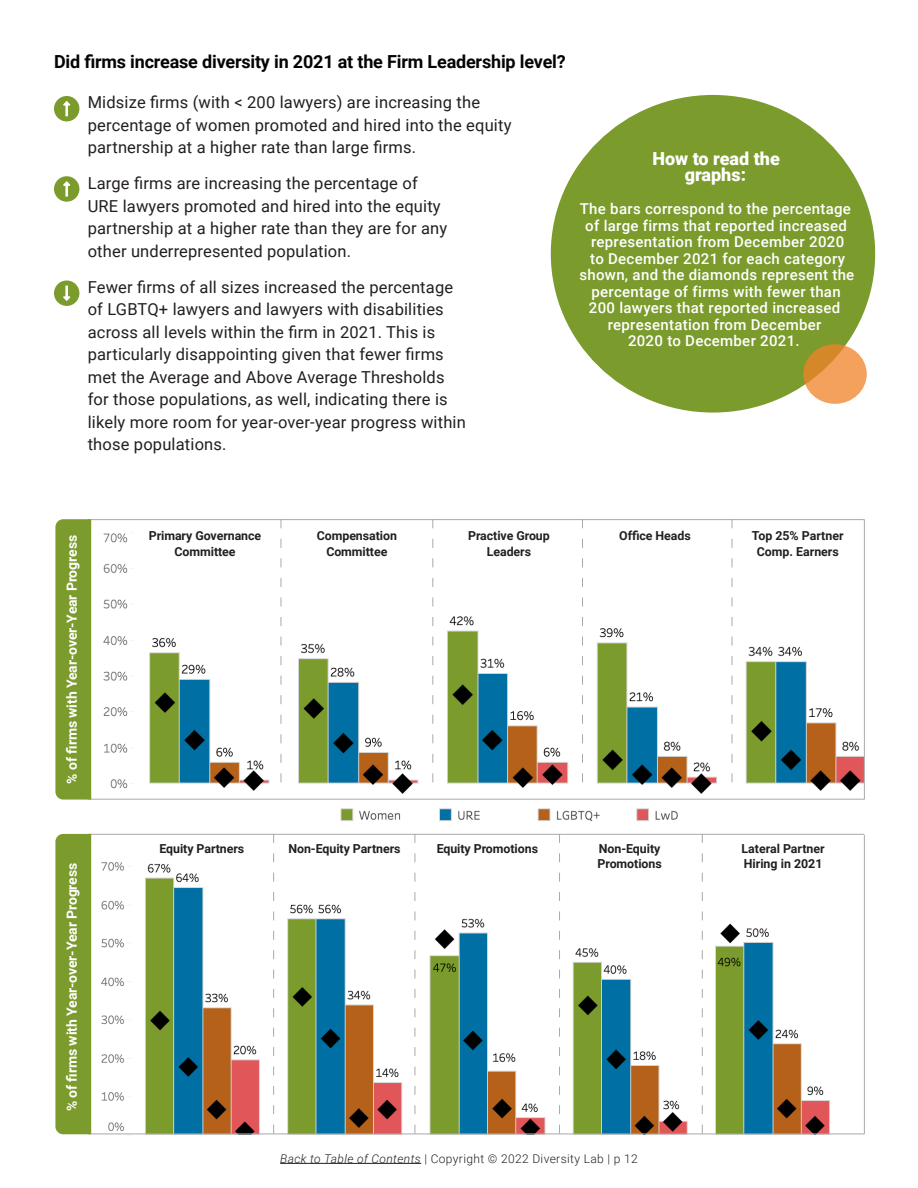
<style>
.page{position:relative;width:918px;height:1188px;background:#fff}
.page>*{position:absolute;margin:0;border:0;box-sizing:border-box;transform-origin:0 0}
.t1{font:700 18px "Roboto";letter-spacing:-.01em;color:#040503}
.t2{font:900 18px "Roboto";color:#fff}
.t3{font:16.5px/22.5px "Roboto";letter-spacing:.01em;color:#231f20}
.t4{font:500 15px/16.5px "Roboto";letter-spacing:.02em;color:#fff;text-align:center}
.t5{font:700 13.95px "Roboto";letter-spacing:-.005em;color:#fff}
.t6{font:700 12.45px/15.5px "Roboto";letter-spacing:-.005em;color:#231f20;text-align:center}
.t7{font:300 12px "Roboto";letter-spacing:.03em;color:#231f20}
.s1{font-style:italic}
</style>
<div class="page">
<hr style="left:280px;top:1163px;width:141px;height:1px;background:#231f20">
<div style="left:54px;top:96px;width:25px;height:25px;background:#7b9b2c;border-radius:50%"></div>
<div style="left:54px;top:176px;width:25px;height:26px;background:#7b9b2c;border-radius:50%"></div>
<div style="left:54px;top:280px;width:25px;height:26px;background:#7b9b2c;border-radius:50%"></div>
<div style="left:551px;top:95px;width:324px;height:318px;background:#7b9b2c;border-radius:50%"></div>
<svg style="left:803px;top:344px;width:64px;height:60px;background:#ea9b51"></svg>
<img style="left:92px;top:520px;width:772px;height:302px">
<img style="left:92px;top:855px;width:763px;height:279px">
<svg style="left:281px;top:520px;width:1px;height:262px"></svg>
<svg style="left:273px;top:835px;width:1px;height:299px"></svg>
<svg style="left:415px;top:835px;width:1px;height:299px"></svg>
<svg style="left:559px;top:835px;width:1px;height:299px"></svg>
<svg style="left:702px;top:835px;width:1px;height:299px"></svg>
<hr style="left:87px;top:799px;width:777px;height:1px;background:#a8a9ad">
<hr style="left:87px;top:1134px;width:777px;height:1px;background:#a8a9ad">
<hr style="left:87px;top:519px;width:777px;height:1px;background:#a8a9ad">
<hr style="left:87px;top:834px;width:777px;height:1px;background:#a8a9ad">
<svg style="left:432px;top:520px;width:1px;height:262px"></svg>
<svg style="left:582px;top:520px;width:1px;height:262px"></svg>
<svg style="left:732px;top:520px;width:1px;height:262px"></svg>
<hr style="left:864px;top:519px;width:1px;height:281px;background:#a8a9ad">
<hr style="left:864px;top:835px;width:1px;height:299px;background:#a8a9ad">
<div style="left:55px;top:519px;width:37px;height:281px;background:#7b9b2c"></div>
<div style="left:55px;top:833px;width:37px;height:302px;background:#7b9b2c"></div>
<svg style="left:63px;top:101px;width:7px;height:15px"></svg>
<svg style="left:63px;top:181px;width:7px;height:16px"></svg>
<svg style="left:63px;top:286px;width:7px;height:15px"></svg>
<p class="t1" style="left:54px;top:48px;width:513px">Did firms increase diversity in 2021 at the Firm Leadership level?</p>
<p class="t3" style="left:88px;top:91px;width:425px">Midsize firms (with &lt; 200 lawyers) are increasing the percentage of women promoted and hired into the equity partnership at a higher rate than large firms.</p>
<p class="t3" style="left:88px;top:172px;width:361px">Large firms are increasing the percentage of URE lawyers promoted and hired into the equity partnership at a higher rate than they are for any other underrepresented population.</p>
<p class="t3" style="left:88px;top:275px;width:380px">Fewer firms of all sizes increased the percentage of LGBTQ+ lawyers and lawyers with disabilities across all levels within the firm in 2021. This is particularly disappointing given that fewer firms met the Average and Above Average Thresholds for those populations, as well, indicating there is likely more room for year-over-year progress within those populations.</p>
<p class="t2" style="left:652px;top:146px;width:129px">How to read the</p>
<p class="t2" style="left:685px;top:162px;width:63px">graphs:</p>
<p class="t4" style="left:579px;top:200px;width:276px">The bars correspond to the percentage of large firms that reported increased representation from December 2020<br>to December 2021 for each category shown, and the diamonds represent the percentage of firms with fewer than 200 lawyers that reported increased representation from December<br>2020 to December 2021.</p>
<p class="t5" style="left:62px;top:784px;width:250px;rotate:-90deg">% of firms with Year-over-Year Progress</p>
<p class="t5" style="left:62px;top:1111px;width:250px;rotate:-90deg">% of firms with Year-over-Year Progress</p>
<p class="t6" style="left:149px;top:528px;width:114px">Primary Governance<br>Committee</p>
<p class="t6" style="left:317px;top:528px;width:82px">Compensation<br>Committee</p>
<p class="t6" style="left:468px;top:528px;width:83px">Practive Group<br>Leaders</p>
<p class="t6" style="left:619px;top:528px;width:73px">Office Heads</p>
<p class="t6" style="left:752px;top:528px;width:93px">Top 25% Partner</p>
<p class="t6" style="left:757px;top:543px;width:84px">Comp. Earners</p>
<p class="t6" style="left:160px;top:840px;width:86px">Equity Partners</p>
<p class="t6" style="left:288px;top:840px;width:114px">Non-Equity Partners</p>
<p class="t6" style="left:437px;top:840px;width:103px">Equity Promotions</p>
<p class="t6" style="left:598px;top:840px;width:66px;text-align:left">Non-Equity<br>Promotions</p>
<p class="t6" style="left:741px;top:840px;width:85px">Lateral Partner</p>
<p class="t6" style="left:744px;top:856px;width:80px">Hiring in 2021</p>
<p class="t7" style="left:280px;top:1150px;width:359px"><span class="s1">Back to Table of Contents</span> | Copyright © 2022 Diversity Lab | p 12</p>
</div>
